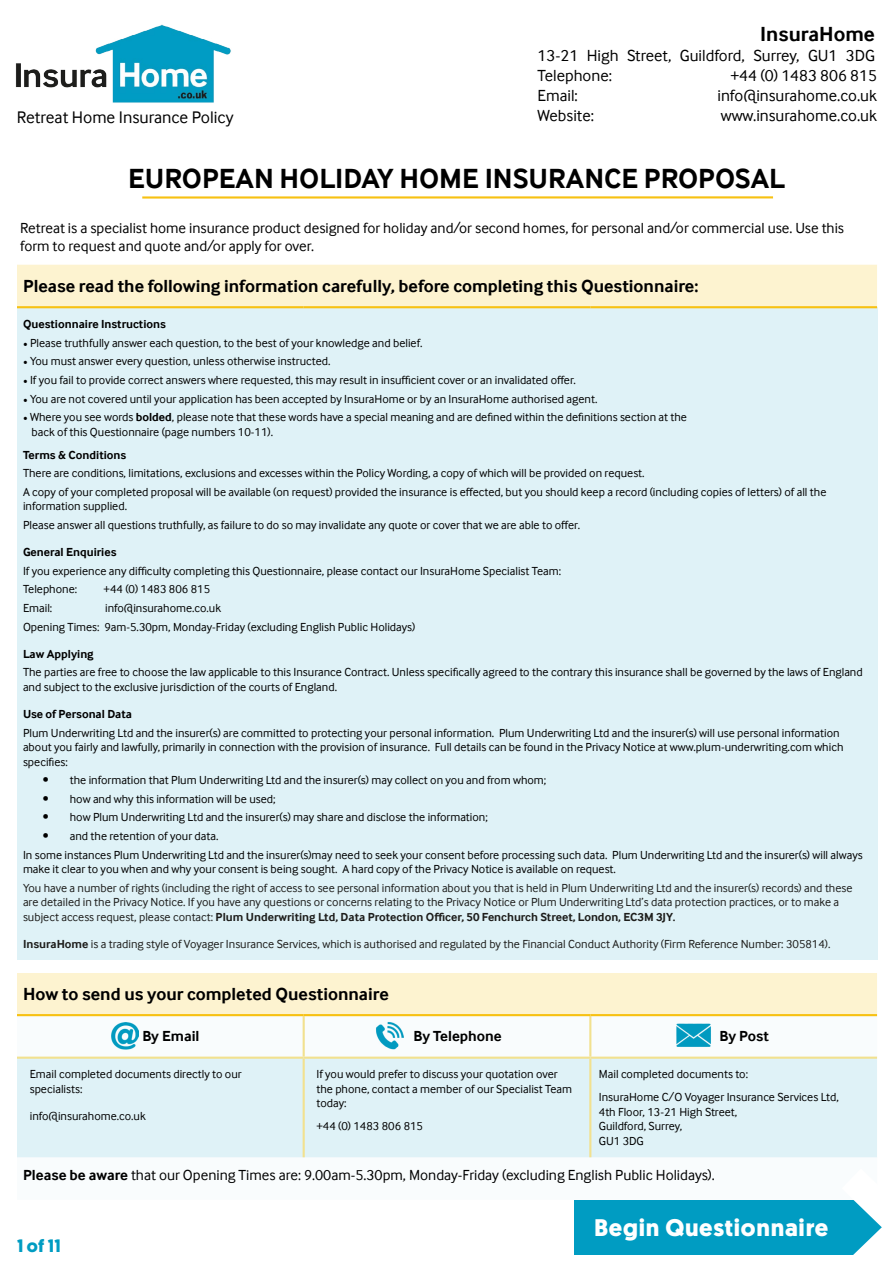
<style>
.page{position:relative;width:893px;height:1263px;background:#fff}
.page>*{position:absolute;margin:0;border:0;box-sizing:border-box;transform-origin:0 0}
.t1{font:700 28.5px "Inter Face";color:#000}
.t2{font:700 24px "Geomanist";letter-spacing:.03em;color:#fff}
.t3{font:700 21px "Inter Face";color:#000}
.t4{font:700 18px "Inter Face";color:#000}
.t5{font:700 18px "Geomanist";color:#009cc2}
.t6{font:17.25px "Inter Face";color:#000}
.t7{font:16.5px/19.8px "Inter Face";color:#000}
.t8{font:15px/18px "Inter Face";color:#000}
.t9{font:700 15px "Inter Face";color:#000}
.t10{font:12px/14.4px "Inter Face";color:#000}
.t11{font:12px/14.4px "Inter Face";color:#1d1d1b}
.t12{font:700 12px "Inter Face";color:#000}
.s1{font-family:"Minion Pro"}
.s2{font-weight:700}
</style>
<div class="page">
<img style="left:15px;top:24px;width:216px;height:79px">
<hr style="left:142px;top:196px;width:631px;height:3px;background:#f7c112">
<div style="left:17px;top:265px;width:860px;height:749px;background:#fdf3d0"></div>
<div style="left:17px;top:307px;width:860px;height:653px;background:#dff2f7"></div>
<div style="left:17px;top:960px;width:860px;height:12px;background:#fff"></div>
<svg style="left:17px;top:1016px;width:860px;height:142px"></svg>
<div style="left:17px;top:1059px;width:860px;height:98px;background:#dff2f7"></div>
<hr style="left:17px;top:306px;width:287px;height:2px;background:#f7c112">
<hr style="left:304px;top:306px;width:286px;height:2px;background:#f7c112">
<hr style="left:590px;top:306px;width:287px;height:2px;background:#f7c112">
<hr style="left:303px;top:1016px;width:2px;height:40px;background:#f2e18f">
<hr style="left:589px;top:1016px;width:2px;height:40px;background:#f2e18f">
<hr style="left:303px;top:1059px;width:2px;height:98px;background:#f2e18f">
<hr style="left:589px;top:1059px;width:2px;height:98px;background:#f2e18f">
<hr style="left:17px;top:1014px;width:287px;height:2px;background:#f7c112">
<hr style="left:304px;top:1014px;width:286px;height:2px;background:#f7c112">
<hr style="left:590px;top:1014px;width:287px;height:2px;background:#f7c112">
<hr style="left:17px;top:1056px;width:287px;height:3px;background:#f2e18f">
<hr style="left:304px;top:1056px;width:286px;height:3px;background:#f2e18f">
<hr style="left:590px;top:1056px;width:287px;height:3px;background:#f2e18f">
<div style="left:574px;top:1200px;width:309px;height:54px;background:#009cc2"></div>
<svg style="left:842px;top:1200px;width:41px;height:55px"></svg>
<img style="left:676px;top:1023px;width:36px;height:25px">
<img style="left:376px;top:1022px;width:28px;height:27px">
<img style="left:112px;top:1022px;width:27px;height:28px">
<h3 class="t3" style="left:760px;top:22px;width:116px">InsuraHome</h3>
<h3 class="t7" style="left:538px;top:46px;width:339px">13-21 High Street, Guildford, Surrey, GU1 3DG<br>Telephone:<br>Email:<br>Website:</h3>
<h3 class="t7" style="left:717px;top:66px;width:161px;text-align:right">+44 (0) 1483 806 815 info@insurahome.co.uk</h3>
<h3 class="t6" style="left:17px;top:107px;width:218px">Retreat Home Insurance Policy</h3>
<h3 class="t7" style="left:721px;top:106px;width:158px">www.insurahome.co.uk</h3>
<h1 class="t1" style="left:128px;top:162px;width:658px">EUROPEAN HOLIDAY HOME INSURANCE PROPOSAL</h1>
<p class="t8" style="left:20px;top:219px;width:825px">Retreat is a specialist home insurance product designed for holiday and/or second homes, for personal and/or commercial use. Use this form to request and quote and/or apply for over.</p>
<h3 class="t4" style="left:23px;top:276px;width:677px">Please read the following information carefully, before completing this Questionnaire:</h3>
<p class="t12" style="left:23px;top:317px;width:144px">Questionnaire Instructions</p>
<p class="t10" style="left:23px;top:335px;width:401px"><span class="s1">•</span> Please truthfully answer each question, to the best of your knowledge and belief.</p>
<p class="t10" style="left:23px;top:354px;width:309px"><span class="s1">•</span> You must answer every question, unless otherwise instructed.</p>
<p class="t10" style="left:23px;top:373px;width:554px"><span class="s1">•</span> If you fail to provide correct answers where requested, this may result in insufficient cover or an invalidated offer.</p>
<p class="t10" style="left:23px;top:391px;width:576px"><span class="s1">•</span> You are not covered until your application has been accepted by InsuraHome or by an InsuraHome authorised agent.</p>
<p class="t10" style="left:32px;top:410px;width:657px;text-indent:-9px"><span class="s1">•</span> Where you see words <span class="s2">bolded</span>, please note that these words have a special meaning and are defined within the definitions section at the back of this Questionnaire (page numbers 10-11).</p>
<p class="t12" style="left:23px;top:448px;width:105px">Terms &amp; Conditions</p>
<p class="t10" style="left:23px;top:464px;width:805px;line-height:18.6px">There are conditions, limitations, exclusions and excesses within the Policy Wording, a copy of which will be provided on request.<br>A copy of your completed proposal will be available (on request) provided the insurance is effected, but you should keep a record (including copies of letters) of all the</p>
<p class="t10" style="left:23px;top:497px;width:559px;line-height:18.6px">information supplied.<br>Please answer all questions truthfully, as failure to do so may invalidate any quote or cover that we are able to offer.</p>
<p class="t12" style="left:23px;top:545px;width:95px">General Enquiries</p>
<p class="t10" style="left:23px;top:561px;width:540px;line-height:18.6px">If you experience any difficulty completing this Questionnaire, please contact our InsuraHome Specialist Team:<br>Telephone:</p>
<p class="t10" style="left:104px;top:582px;width:108px">+44 (0) 1483 806 815</p>
<p class="t10" style="left:23px;top:599px;width:394px;line-height:18.6px;text-indent:82px">info@insurahome.co.uk<br>Opening Times: 9am-5.30pm, Monday-Friday (excluding English Public Holidays)</p>
<p class="t12" style="left:23px;top:647px;width:72px">Law Applying</p>
<p class="t10" style="left:23px;top:665px;width:841px">The parties are free to choose the law applicable to this Insurance Contract. Unless specifically agreed to the contrary this insurance shall be governed by the laws of England and subject to the exclusive jurisdiction of the courts of England.</p>
<p class="t12" style="left:23px;top:707px;width:111px">Use of Personal Data</p>
<p class="t10" style="left:23px;top:725px;width:822px">Plum Underwriting Ltd and the insurer(s) are committed to protecting your personal information. Plum Underwriting Ltd and the insurer(s) will use personal information about you fairly and lawfully, primarily in connection with the provision of insurance. Full details can be found in the Privacy Notice at www.plum-underwriting.com which specifies:</p>
<p class="t10" style="left:43px;top:773px;width:505px">• the information that Plum Underwriting Ltd and the insurer(s) may collect on you and from whom;</p>
<p class="t10" style="left:43px;top:791px;width:234px">• how and why this information will be used;</p>
<p class="t10" style="left:43px;top:810px;width:447px">• how Plum Underwriting Ltd and the insurer(s) may share and disclose the information;</p>
<p class="t10" style="left:23px;top:827px;width:841px;line-height:18.6px;text-indent:20px">• and the retention of your data.<br>In some instances Plum Underwriting Ltd and the insurer(s)may need to seek your consent before processing such data. Plum Underwriting Ltd and the insurer(s) will always</p>
<p class="t10" style="left:23px;top:862px;width:594px">make it clear to you when and why your consent is being sought. A hard copy of the Privacy Notice is available on request.</p>
<p class="t11" style="left:23px;top:880px;width:831px">You have a number of rights (including the right of access to see personal information about you that is held in Plum Underwriting Ltd and the insurer(s) records) and these are detailed in the Privacy Notice. If you have any questions or concerns relating to the Privacy Notice or Plum Underwriting Ltd’s data protection practices, or to make a subject access request, please contact: <span class="s2">Plum Underwriting Ltd, Data Protection Officer, 50 Fenchurch Street, London, EC3M 3JY.</span></p>
<p class="t11" style="left:23px;top:936px;width:809px"><span class="s2">InsuraHome</span> is a trading style of Voyager Insurance Services, which is authorised and regulated by the Financial Conduct Authority (Firm Reference Number: 305814).</p>
<h3 class="t4" style="left:23px;top:983px;width:367px">How to send us your completed Questionnaire</h3>
<p class="t9" style="left:142px;top:1028px;width:59px">By Email</p>
<p class="t9" style="left:413px;top:1028px;width:90px">By Telephone</p>
<p class="t9" style="left:720px;top:1028px;width:51px">By Post</p>
<p class="t10" style="left:30px;top:1067px;width:213px">Email completed documents directly to our specialists:</p>
<p class="t10" style="left:30px;top:1109px;width:118px">info@insurahome.co.uk</p>
<p class="t10" style="left:23px;top:601px;width:31px">Email:</p>
<p class="t10" style="left:316px;top:1067px;width:257px">If you would prefer to discuss your quotation over the phone, contact a member of our Specialist Team today:</p>
<p class="t10" style="left:316px;top:1119px;width:108px">+44 (0) 1483 806 815</p>
<p class="t10" style="left:599px;top:1063px;width:241px;line-height:23px">Mail completed documents to:<br>InsuraHome C/O Voyager Insurance Services Ltd,</p>
<p class="t10" style="left:599px;top:1104px;width:140px">4th Floor, 13-21 High Street,<br>Guildford, Surrey,<br>GU1 3DG</p>
<p class="t8" style="left:23px;top:1166px;width:693px"><span class="s2">Please be aware</span> that our Opening Times are: 9.00am-5.30pm, Monday-Friday (excluding English Public Holidays).</p>
<h3 class="t5" style="left:17px;top:1233px;width:45px">1 of 11</h3>
<h2 class="t2" style="left:594px;top:1212px;width:235px">Begin Questionnaire</h2>
</div>
